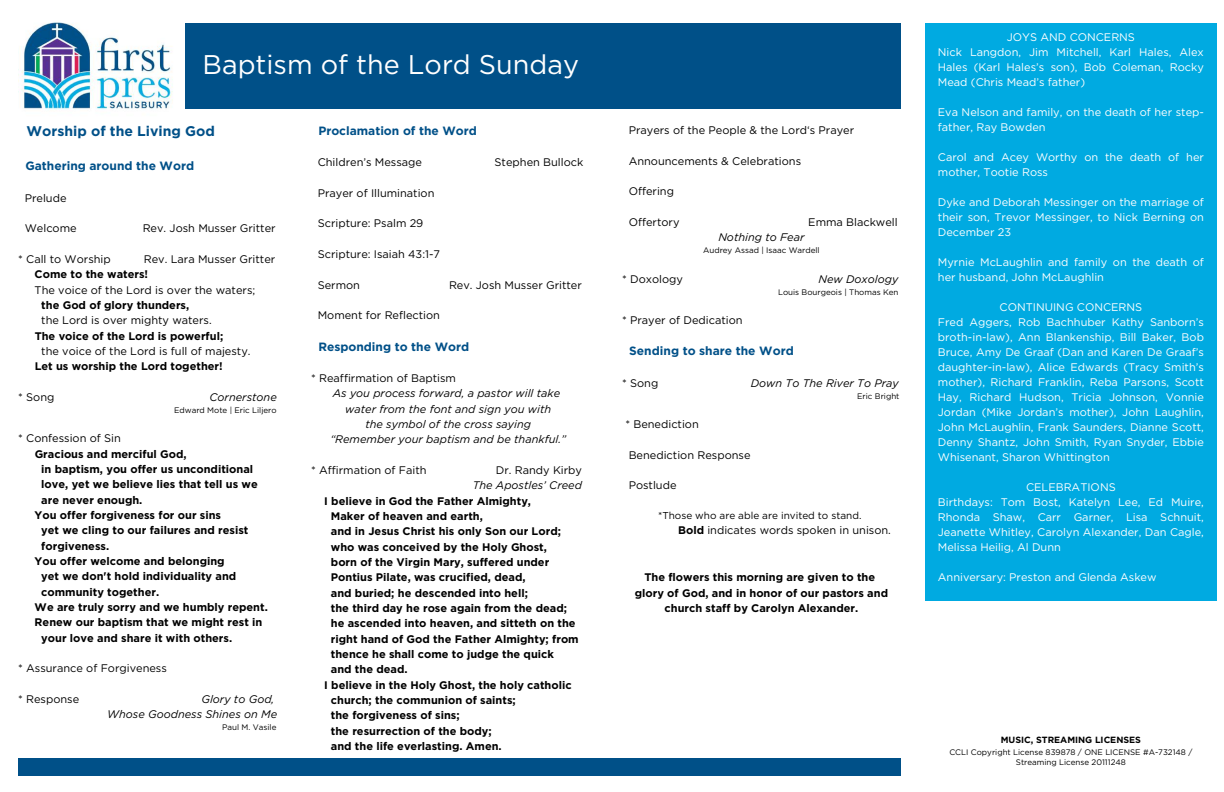
<style>
.page{position:relative;width:1224px;height:792px;background:#fff}
.page>*{position:absolute;margin:0;border:0;box-sizing:border-box;transform-origin:0 0}
.t1{font:27px "Gotham";color:#fff}
.t2{font:700 14px "Gotham";color:#005088}
.t3{font:700 12px "Gotham";color:#005088}
.t4{font:700 11px/15.3px "Gotham";color:#000;text-align:center}
.t5{font:11px/15px "Gotham";color:#fff}
.t6{font:11px "Gotham";color:#000}
.t7{font:italic 11px/15.3px "Gotham";color:#000;text-align:right}
.t8{font:10px "Gotham";color:#000}
.t9{font:700 9px "Gotham";color:#000}
.t10{font:8px/10.7px "Gotham";color:#000;text-align:center}
.s1{font-weight:700}
</style>
<div class="page">
<div style="left:925px;top:23px;width:292px;height:578px;background:#00aae1"></div>
<div style="left:185px;top:23px;width:716px;height:85px;background:#005088"></div>
<img style="left:18px;top:22px;width:155px;height:88px">
<div style="left:18px;top:759px;width:883px;height:17px;background:#005088"></div>
<h1 class="t1" style="left:203px;top:52px;width:378px">Baptism of the Lord Sunday</h1>
<p class="t2" style="left:27px;top:123px;width:190px">Worship of the Living God</p>
<p class="t3" style="left:25px;top:159px;width:170px">Gathering around the Word</p>
<p class="t6" style="left:25px;top:191px;width:43px">Prelude</p>
<p class="t6" style="left:25px;top:222px;width:53px">Welcome</p>
<p class="t6" style="left:143px;top:222px;width:135px">Rev. Josh Musser Gritter</p>
<p class="t6" style="left:18px;top:252px;width:94px">* Call to Worship</p>
<p class="t6" style="left:144px;top:252px;width:133px">Rev. Lara Musser Gritter</p>
<p class="t4" style="left:35px;top:267px;width:115px">Come to the waters!</p>
<p class="t6" style="left:35px;top:283px;width:222px">The voice of the Lord is over the waters;</p>
<p class="t4" style="left:41px;top:297px;width:150px">the God of glory thunders,</p>
<p class="t6" style="left:41px;top:314px;width:172px">the Lord is over mighty waters.</p>
<p class="t4" style="left:35px;top:328px;width:190px">The voice of the Lord is powerful;</p>
<p class="t6" style="left:41px;top:344px;width:211px">the voice of the Lord is full of majesty.</p>
<p class="t4" style="left:35px;top:359px;width:190px">Let us worship the Lord together!</p>
<p class="t6" style="left:18px;top:390px;width:38px">* Song</p>
<p class="t7" style="left:210px;top:389px;width:69px">Cornerstone</p>
<p class="t10" style="left:174px;top:405px;width:104px">Edward Mote | Eric Liljero</p>
<p class="t6" style="left:18px;top:432px;width:104px">* Confession of Sin</p>
<p class="t4" style="left:35px;top:446px;width:153px">Gracious and merciful God,</p>
<p class="t4" style="left:41px;top:461px;width:213px">in baptism, you offer us unconditional</p>
<p class="t4" style="left:41px;top:477px;width:218px">love, yet we believe lies that tell us we</p>
<p class="t4" style="left:41px;top:492px;width:103px">are never enough.</p>
<p class="t4" style="left:35px;top:507px;width:188px">You offer forgiveness for our sins</p>
<p class="t4" style="left:41px;top:523px;width:209px">yet we cling to our failures and resist</p>
<p class="t4" style="left:41px;top:538px;width:69px">forgiveness.</p>
<p class="t4" style="left:35px;top:553px;width:192px">You offer welcome and belonging</p>
<p class="t4" style="left:41px;top:569px;width:197px">yet we don't hold individuality and</p>
<p class="t4" style="left:41px;top:584px;width:119px">community together.</p>
<p class="t4" style="left:35px;top:599px;width:235px">We are truly sorry and we humbly repent.</p>
<p class="t4" style="left:35px;top:615px;width:229px">Renew our baptism that we might rest in</p>
<p class="t4" style="left:41px;top:630px;width:192px">your love and share it with others.</p>
<p class="t6" style="left:18px;top:662px;width:150px">* Assurance of Forgiveness</p>
<p class="t6" style="left:18px;top:692px;width:63px">* Response</p>
<p class="t7" style="left:107px;top:691px;width:171px">Glory to God,<br>Whose Goodness Shines on Me</p>
<p class="t10" style="left:222px;top:722px;width:56px">Paul M. Vasile</p>
<p class="t3" style="left:318px;top:123px;width:160px">Proclamation of the Word</p>
<p class="t6" style="left:318px;top:155px;width:106px">Children’s Message</p>
<p class="t6" style="left:495px;top:155px;width:90px">Stephen Bullock</p>
<p class="t6" style="left:318px;top:186px;width:118px">Prayer of Illumination</p>
<p class="t6" style="left:318px;top:217px;width:107px">Scripture: Psalm 29</p>
<p class="t6" style="left:318px;top:247px;width:124px">Scripture: Isaiah 43:1-7</p>
<p class="t6" style="left:318px;top:278px;width:44px">Sermon</p>
<p class="t6" style="left:449px;top:278px;width:134px">Rev. Josh Musser Gritter</p>
<p class="t6" style="left:318px;top:309px;width:124px">Moment for Reflection</p>
<p class="t3" style="left:318px;top:339px;width:152px">Responding to the Word</p>
<p class="t6" style="left:311px;top:371px;width:146px">* Reaffirmation of Baptism</p>
<p class="t7" style="left:330px;top:386px;width:237px;text-align:center">As you process forward, a pastor will take water from the font and sign you with<br>the symbol of the cross saying<br>“Remember your baptism and be thankful.”</p>
<p class="t6" style="left:311px;top:463px;width:117px">* Affirmation of Faith</p>
<p class="t6" style="left:496px;top:463px;width:88px">Dr. Randy Kirby</p>
<p class="t7" style="left:473px;top:478px;width:111px">The Apostles’ Creed</p>
<p class="t4" style="left:324px;top:493px;width:208px">I believe in God the Father Almighty,</p>
<p class="t4" style="left:331px;top:508px;width:153px">Maker of heaven and earth,</p>
<p class="t4" style="left:331px;top:524px;width:232px">and in Jesus Christ his only Son our Lord;</p>
<p class="t4" style="left:331px;top:539px;width:218px">who was conceived by the Holy Ghost,</p>
<p class="t4" style="left:331px;top:554px;width:220px">born of the Virgin Mary, suffered under</p>
<p class="t4" style="left:331px;top:570px;width:196px">Pontius Pilate, was crucified, dead,</p>
<p class="t4" style="left:331px;top:585px;width:199px">and buried; he descended into hell;</p>
<p class="t4" style="left:331px;top:600px;width:238px">the third day he rose again from the dead;</p>
<p class="t4" style="left:331px;top:616px;width:246px">he ascended into heaven, and sitteth on the</p>
<p class="t4" style="left:331px;top:631px;width:249px">right hand of God the Father Almighty; from</p>
<p class="t4" style="left:331px;top:646px;width:225px">thence he shall come to judge the quick</p>
<p class="t4" style="left:331px;top:662px;width:78px">and the dead.</p>
<p class="t4" style="left:324px;top:677px;width:249px">I believe in the Holy Ghost, the holy catholic</p>
<p class="t4" style="left:331px;top:692px;width:186px">church; the communion of saints;</p>
<p class="t4" style="left:331px;top:708px;width:130px">the forgiveness of sins;</p>
<p class="t4" style="left:331px;top:723px;width:162px">the resurrection of the body;</p>
<p class="t4" style="left:331px;top:738px;width:172px">and the life everlasting. Amen.</p>
<p class="t6" style="left:629px;top:123px;width:227px">Prayers of the People &amp; the Lord‘s Prayer</p>
<p class="t6" style="left:629px;top:154px;width:174px">Announcements &amp; Celebrations</p>
<p class="t6" style="left:629px;top:185px;width:47px">Offering</p>
<p class="t6" style="left:629px;top:215px;width:52px">Offertory</p>
<p class="t6" style="left:808px;top:215px;width:91px">Emma Blackwell</p>
<p class="t7" style="left:718px;top:230px;width:88px">Nothing to Fear</p>
<p class="t10" style="left:703px;top:245px;width:118px">Audrey Assad | Isaac Wardell</p>
<p class="t6" style="left:622px;top:272px;width:62px">* Doxology</p>
<p class="t7" style="left:818px;top:271px;width:81px">New Doxology</p>
<p class="t10" style="left:778px;top:286px;width:122px">Louis Bourgeois | Thomas Ken</p>
<p class="t6" style="left:622px;top:313px;width:122px">* Prayer of Dedication</p>
<p class="t3" style="left:629px;top:344px;width:166px">Sending to share the Word</p>
<p class="t6" style="left:622px;top:376px;width:38px">* Song</p>
<p class="t7" style="left:751px;top:375px;width:149px">Down To The River To Pray</p>
<p class="t10" style="left:857px;top:390px;width:44px">Eric Bright</p>
<p class="t6" style="left:625px;top:417px;width:75px">* Benediction</p>
<p class="t6" style="left:629px;top:448px;width:123px">Benediction Response</p>
<p class="t6" style="left:629px;top:479px;width:49px">Postlude</p>
<p class="t8" style="left:658px;top:509px;width:205px">*Those who are able are invited to stand.</p>
<p class="t6" style="left:678px;top:523px;width:214px"><span class="s1">Bold</span> indicates words spoken in unison.</p>
<p class="t4" style="left:635px;top:570px;width:255px">The flowers this morning are given to the glory of God, and in honor of our pastors and church staff by Carolyn Alexander.</p>
<p class="t5" style="left:938px;top:30px;width:268px;text-indent:69px">JOYS AND CONCERNS<br>Nick Langdon, Jim Mitchell, Karl Hales, Alex Hales (Karl Hales’s son), Bob Coleman, Rocky Mead (Chris Mead’s father)</p>
<p class="t5" style="left:938px;top:105px;width:268px">Eva Nelson and family, on the death of her step&shy;father, Ray Bowden</p>
<p class="t5" style="left:938px;top:150px;width:268px">Carol and Acey Worthy on the death of her mother, Tootie Ross</p>
<p class="t5" style="left:938px;top:195px;width:268px;text-align:justify">Dyke and Deborah Messinger on the marriage of their son, Trevor Messinger, to Nick Berning on December 23</p>
<p class="t5" style="left:938px;top:255px;width:268px">Myrnie McLaughlin and family on the death of her husband, John McLaughlin</p>
<p class="t5" style="left:938px;top:300px;width:268px;text-indent:62px">CONTINUING CONCERNS<br>Fred Aggers, Rob Bachhuber Kathy Sanborn’s broth-in-law), Ann Blankenship, Bill Baker, Bob Bruce, Amy De Graaf (Dan and Karen De Graaf’s daughter-in-law), Alice Edwards (Tracy Smith’s mother), Richard Franklin, Reba Parsons, Scott Hay, Richard Hudson, Tricia Johnson, Vonnie Jordan (Mike Jordan’s mother), John Laughlin, John McLaughlin, Frank Saunders, Dianne Scott, Denny Shantz, John Smith, Ryan Snyder, Ebbie Whisenant, Sharon Whittington</p>
<p class="t5" style="left:938px;top:480px;width:268px;text-indent:88px">CELEBRATIONS<br>Birthdays: Tom Bost, Katelyn Lee, Ed Muire, Rhonda Shaw, Carr Garner, Lisa Schnuit, Jeanette Whitley, Carolyn Alexander, Dan Cagle, Melissa Heilig, Al Dunn</p>
<p class="t5" style="left:938px;top:570px;width:220px">Anniversary: Preston and Glenda Askew</p>
<p class="t9" style="left:1001px;top:735px;width:142px">MUSIC, STREAMING LICENSES</p>
<p class="t10" style="left:949px;top:746px;width:245px">CCLI Copyright License 839878 / ONE LICENSE #A-732148 /<br>Streaming License 20111248</p>
</div>
